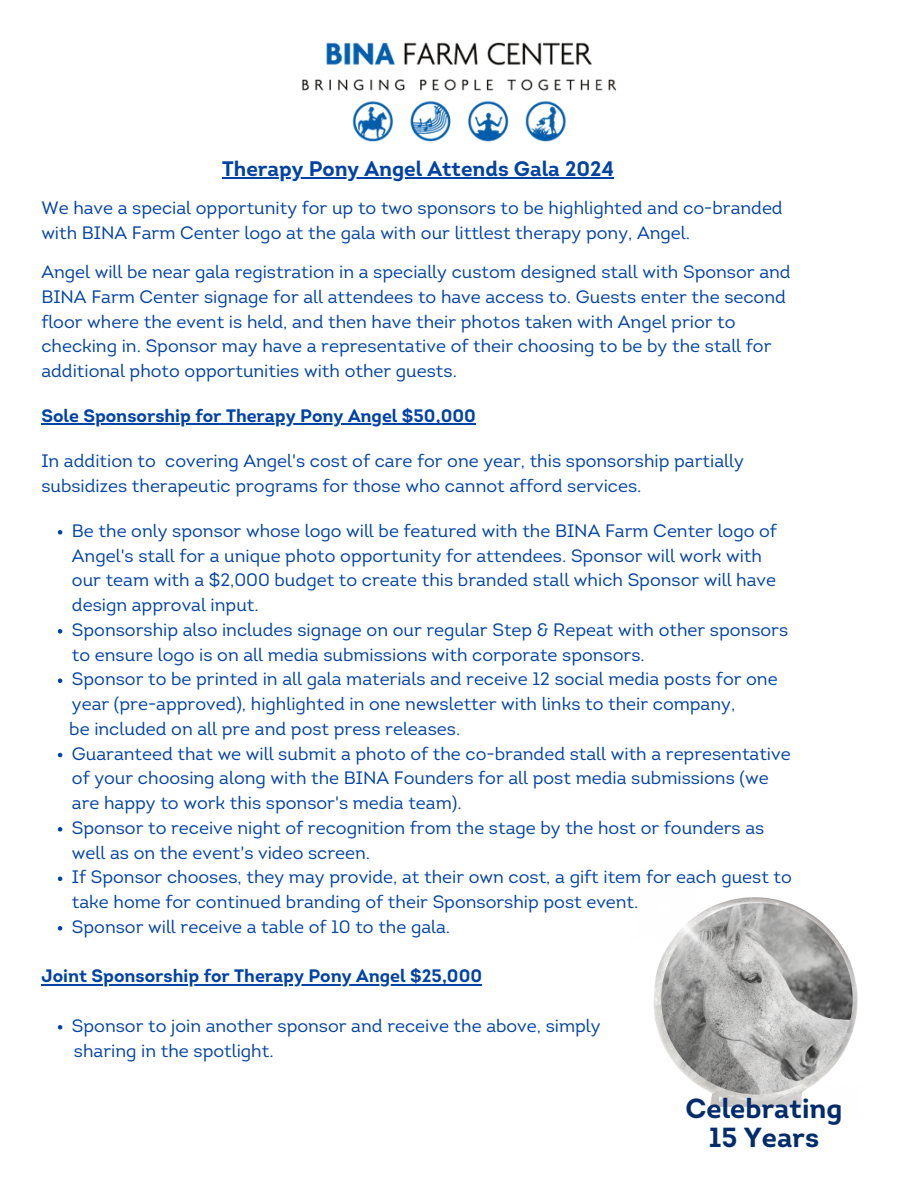
<style>
.page{position:relative;width:918px;height:1188px;background:#fff}
.page>*{position:absolute;margin:0;border:0;box-sizing:border-box;transform-origin:0 0}
.t1{font:700 27.6px/29.2px "Intro";color:#022c6b;text-align:center}
.t2{font:700 21px "Intro";color:#0142a5}
.t3{font:18px/24.8px "Intro";color:#0142a5}
.t4{font:700 18px "Intro";color:#0142a5}
</style>
<div class="page">
<img style="left:301px;top:42px;width:316px;height:100px">
<img style="left:654px;top:899px;width:204px;height:208px">
<img style="left:661px;top:903px;width:192px;height:192px;border-radius:50%">
<img style="left:653px;top:897px;width:121px;height:119px">
<img style="left:790px;top:1048px;width:68px;height:59px">
<hr style="left:222px;top:178px;width:392px;height:1px;background:#0142a5">
<hr style="left:41px;top:424px;width:435px;height:1px;background:#0142a5">
<svg style="left:58px;top:530px;width:4px;height:5px"></svg>
<svg style="left:58px;top:629px;width:4px;height:5px"></svg>
<svg style="left:58px;top:679px;width:4px;height:4px"></svg>
<svg style="left:58px;top:753px;width:4px;height:4px"></svg>
<svg style="left:58px;top:827px;width:4px;height:5px"></svg>
<svg style="left:58px;top:877px;width:4px;height:4px"></svg>
<svg style="left:58px;top:926px;width:4px;height:5px"></svg>
<hr style="left:41px;top:984px;width:441px;height:1px;background:#0142a5">
<svg style="left:58px;top:1025px;width:4px;height:5px"></svg>
<p class="t2" style="left:222px;top:160px;width:393px">Therapy Pony Angel Attends Gala 2024</p>
<h3 class="t3" style="left:41px;top:197px;width:743px">We have a special opportunity for up to two sponsors to be highlighted and co-branded with BINA Farm Center logo at the gala with our littlest therapy pony, Angel.</h3>
<p class="t3" style="left:41px;top:261px;width:751px">Angel will be near gala registration in a specially custom designed stall with Sponsor and BINA Farm Center signage for all attendees to have access to. Guests enter the second floor where the event is held, and then have their photos taken with Angel prior to checking in. Sponsor may have a representative of their choosing to be by the stall for additional photo opportunities with other guests.</p>
<p class="t4" style="left:41px;top:409px;width:436px">Sole Sponsorship for Therapy Pony Angel $50,000</p>
<p class="t3" style="left:41px;top:450px;width:704px">In addition to covering Angel's cost of care for one year, this sponsorship partially subsidizes therapeutic programs for those who cannot afford services.</p>
<p class="t3" style="left:72px;top:520px;width:707px">Be the only sponsor whose logo will be featured with the BINA Farm Center logo of Angel's stall for a unique photo opportunity for attendees. Sponsor will work with our team with a $2,000 budget to create this branded stall which Sponsor will have design approval input.</p>
<p class="t3" style="left:72px;top:619px;width:718px">Sponsorship also includes signage on our regular Step &amp; Repeat with other sponsors to ensure logo is on all media submissions with corporate sponsors.</p>
<p class="t3" style="left:72px;top:668px;width:707px">Sponsor to be printed in all gala materials and receive 12 social media posts for one year (pre-approved), highlighted in one newsletter with links to their company,</p>
<p class="t3" style="left:69px;top:718px;width:392px">be included on all pre and post press releases.</p>
<p class="t3" style="left:72px;top:743px;width:720px">Guaranteed that we will submit a photo of the co-branded stall with a representative of your choosing along with the BINA Founders for all post media submissions (we are happy to work this sponsor's media team).</p>
<p class="t3" style="left:72px;top:817px;width:694px">Sponsor to receive night of recognition from the stage by the host or founders as well as on the event's video screen.</p>
<h3 class="t3" style="left:72px;top:866px;width:721px">If Sponsor chooses, they may provide, at their own cost, a gift item for each guest to take home for continued branding of their Sponsorship post event.</h3>
<p class="t3" style="left:72px;top:916px;width:380px">Sponsor will receive a table of 10 to the gala.</p>
<p class="t4" style="left:41px;top:969px;width:442px">Joint Sponsorship for Therapy Pony Angel $25,000</p>
<p class="t3" style="left:72px;top:1015px;width:530px">Sponsor to join another sponsor and receive the above, simply</p>
<p class="t3" style="left:74px;top:1040px;width:201px">sharing in the spotlight.</p>
<p class="t1" style="left:686px;top:1096px;width:158px">Celebrating<br>15 Years</p>
</div>
